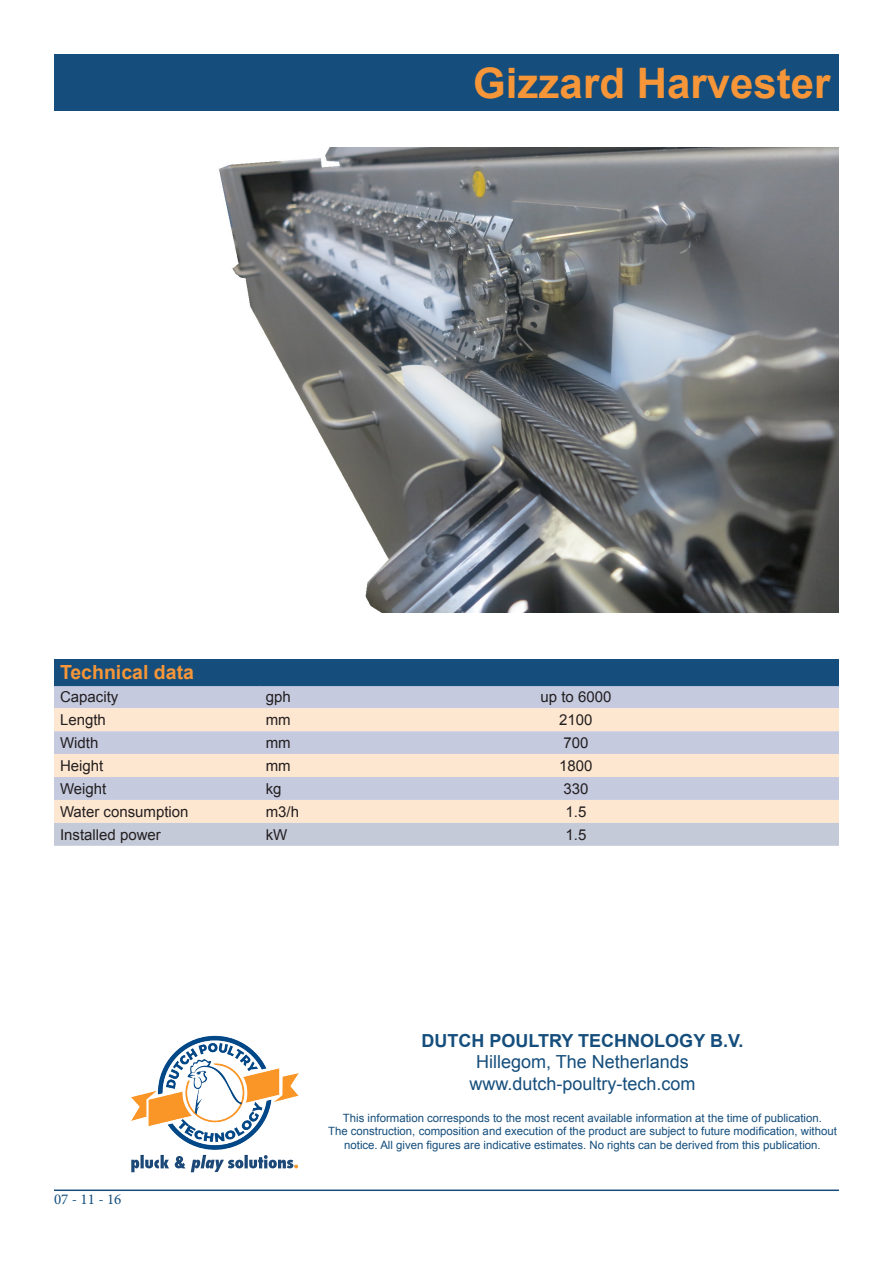
<style>
.page{position:relative;width:893px;height:1263px;background:#fff}
.page>*{position:absolute;margin:0;border:0;box-sizing:border-box;transform-origin:0 0}
.t1{font:700 42px "Arial";color:#f79638}
.t2{font:700 19.5px "Arial";color:#f79638}
.t3{font:18px "Arial";color:#154e7c}
.t4{font:700 18px "Arial";color:#154e7c}
.t5{font:15px "Arial";color:#231f20}
.t6{font:15px "Minion Pro";color:#154e7c}
.t7{font:11.4px/13.6px "Arial";color:#154e7c;text-align:center}
</style>
<div class="page">
<div style="left:54px;top:54px;width:785px;height:57px;background:#154e7c"></div>
<img style="left:131px;top:1035px;width:168px;height:138px">
<img style="left:140px;top:1155px;width:153px;height:13px">
<img style="left:218px;top:147px;width:621px;height:465px">
<div style="left:54px;top:659px;width:785px;height:26px;background:#154e7c"></div>
<div style="left:54px;top:686px;width:785px;height:22px;background:#c5cadf"></div>
<svg style="left:54px;top:708px;width:785px;height:115px;background:#e7dbd6"></svg>
<div style="left:54px;top:823px;width:785px;height:23px;background:#c5cad9"></div>
<hr style="left:54px;top:685px;width:206px;height:1px;background:#154e7c">
<hr style="left:260px;top:685px;width:53px;height:1px;background:#154e7c">
<hr style="left:313px;top:685px;width:526px;height:1px;background:#154e7c">
<hr style="left:54px;top:1189px;width:785px;height:2px;background:#154e7c">
<p class="t1" style="left:473px;top:55px;width:359px">Gizzard Harvester</p>
<p class="t2" style="left:60px;top:659px;width:136px">Technical data</p>
<p class="t5" style="left:60px;top:687px;width:60px">Capacity</p>
<p class="t5" style="left:266px;top:687px;width:27px">gph</p>
<p class="t5" style="left:540px;top:687px;width:72px">up to 6000</p>
<p class="t5" style="left:60px;top:710px;width:47px">Length</p>
<p class="t5" style="left:266px;top:710px;width:26px">mm</p>
<p class="t5" style="left:559px;top:710px;width:35px">2100</p>
<p class="t5" style="left:60px;top:733px;width:40px">Width</p>
<p class="t5" style="left:266px;top:733px;width:26px">mm</p>
<p class="t5" style="left:563px;top:733px;width:27px">700</p>
<p class="t5" style="left:60px;top:756px;width:45px">Height</p>
<p class="t5" style="left:266px;top:756px;width:26px">mm</p>
<p class="t5" style="left:559px;top:756px;width:35px">1800</p>
<p class="t5" style="left:60px;top:779px;width:48px">Weight</p>
<p class="t5" style="left:266px;top:779px;width:17px">kg</p>
<p class="t5" style="left:563px;top:779px;width:27px">330</p>
<p class="t5" style="left:60px;top:802px;width:130px">Water consumption</p>
<p class="t5" style="left:266px;top:802px;width:35px">m3/h</p>
<p class="t5" style="left:566px;top:802px;width:22px">1.5</p>
<p class="t5" style="left:60px;top:825px;width:102px">Installed power</p>
<p class="t5" style="left:266px;top:825px;width:23px">kW</p>
<p class="t5" style="left:566px;top:825px;width:22px">1.5</p>
<p class="t6" style="left:54px;top:1189px;width:69px">07 - 11 - 16</p>
<p class="t4" style="left:422px;top:1028px;width:323px">DUTCH POULTRY TECHNOLOGY B.V.</p>
<p class="t3" style="left:476px;top:1050px;width:214px">Hillegom, The Netherlands</p>
<p class="t3" style="left:469px;top:1072px;width:228px">www.dutch-poultry-tech.com</p>
<p class="t7" style="left:343px;top:1111px;width:481px">This information corresponds to the most recent available information at the time of publication.</p>
<p class="t7" style="left:328px;top:1125px;width:510px">The construction, composition and execution of the product are subject to future modification, without notice. All given figures are indicative estimates. No rights can be derived from this publication.</p>
</div>
